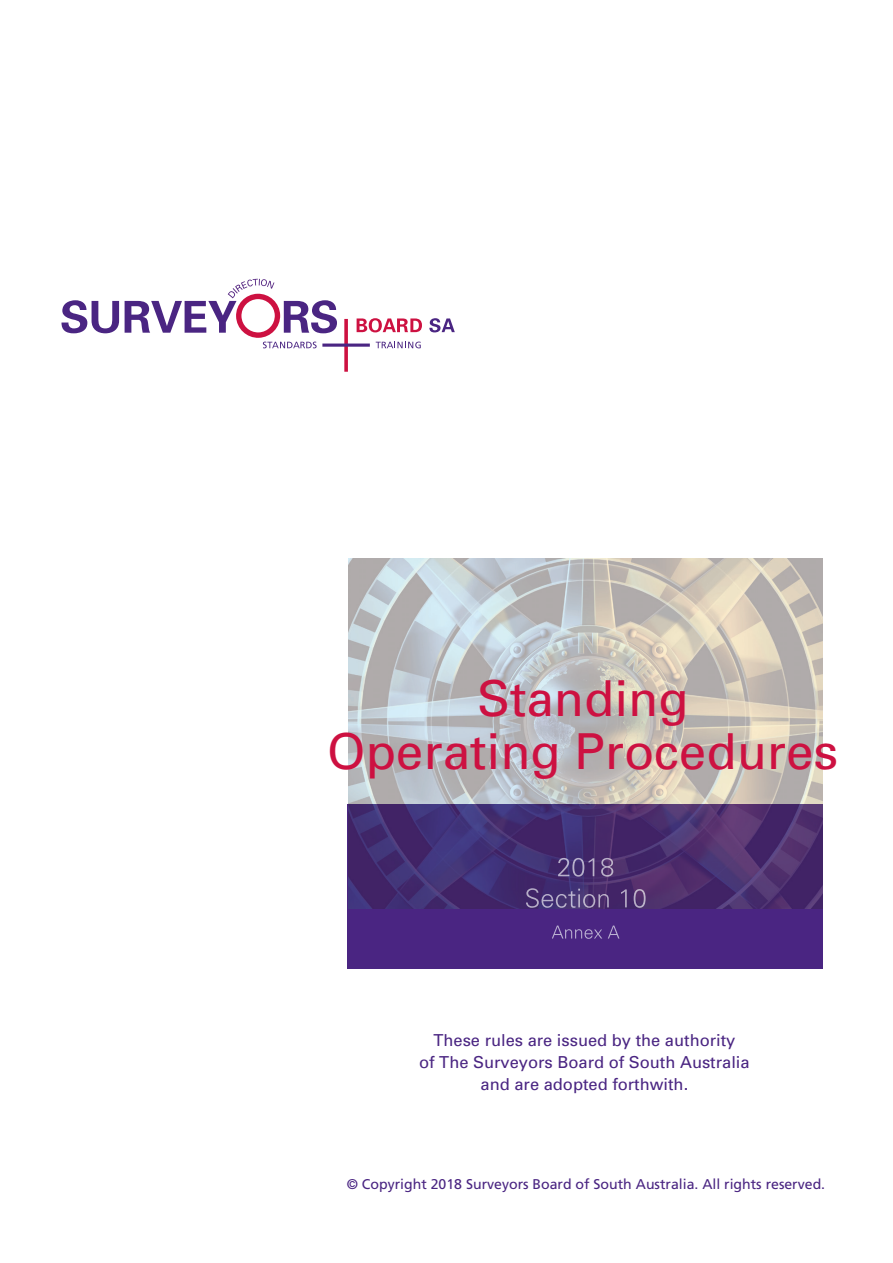
<style>
.page{position:relative;width:893px;height:1263px;background:#fff}
.page>*{position:absolute;margin:0;border:0;box-sizing:border-box;transform-origin:0 0}
.t1{font:49.5px/53.1px "Univers";color:#cd1141;text-align:center}
.t2{font:16.5px/21.8px "Univers";color:#4a2582;text-align:center}
.t3{font:14.1px "Frutiger";color:#4a2582}
</style>
<div class="page">
<svg style="left:61px;top:300px;width:58px;height:33px"></svg>
<svg style="left:357px;top:318px;width:65px;height:14px"></svg>
<svg style="left:429px;top:318px;width:26px;height:14px"></svg>
<svg style="left:344px;top:319px;width:4px;height:53px"></svg>
<hr style="left:322px;top:344px;width:48px;height:3px;background:#4a2582">
<svg style="left:125px;top:279px;width:212px;height:69px"></svg>
<svg style="left:376px;top:342px;width:45px;height:6px"></svg>
<div style="left:347px;top:804px;width:475px;height:165px;background:#4a2582"></div>
<img style="left:348px;top:559px;width:474px;height:350px">
<img style="left:558px;top:858px;width:55px;height:19px">
<img style="left:526px;top:888px;width:120px;height:20px">
<svg style="left:552px;top:925px;width:67px;height:14px"></svg>
<h1 class="t1" style="left:327px;top:676px;width:513px">Standing<br>Operating Procedures</h1>
<p class="t2" style="left:419px;top:1031px;width:332px">These rules are issued by the authority<br>of The Surveyors Board of South Australia and are adopted forthwith.</p>
<p class="t3" style="left:347px;top:1178px;width:480px">© Copyright 2018 Surveyors Board of South Australia. All rights reserved.</p>
</div>
